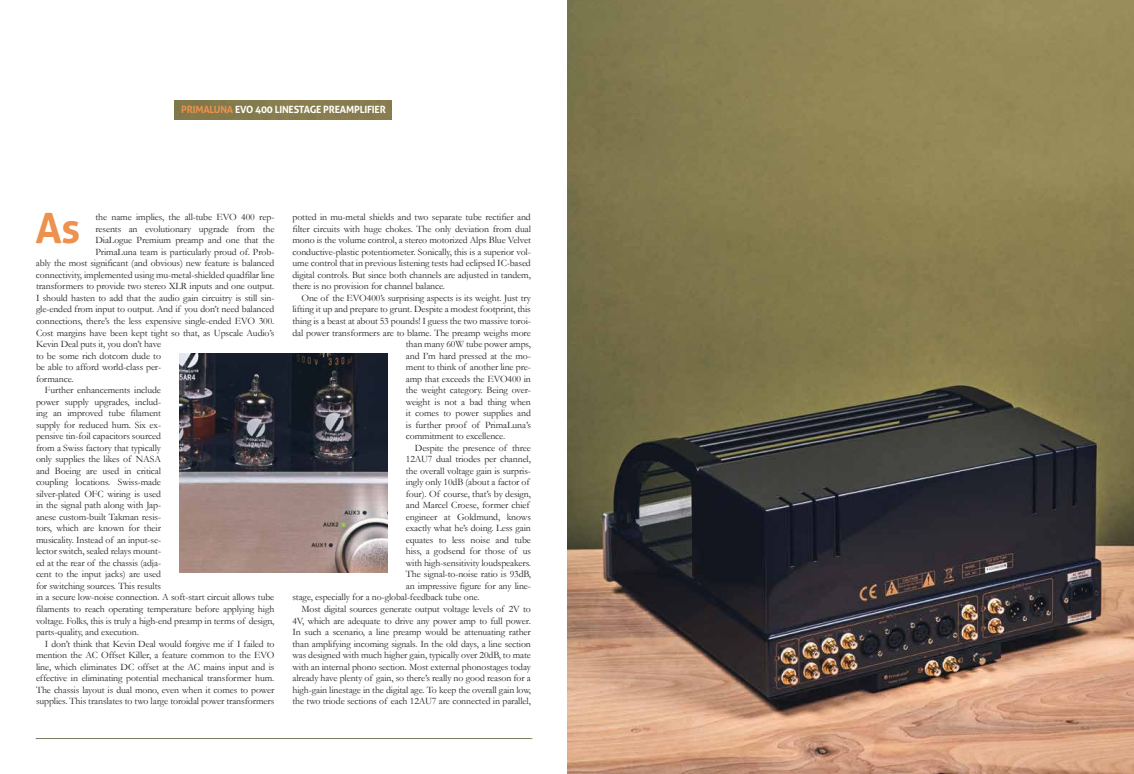
<style>
.page{position:relative;width:1134px;height:774px;background:#fff}
.page>*{position:absolute;margin:0;border:0;box-sizing:border-box;transform-origin:0 0}
.t1{font:700 41.7px "Aller";color:#ed914f}
.t2{font:700 10px "Aller";letter-spacing:-.02em;color:#fff}
.t3{font:9.8px/11.5px "Garamond";letter-spacing:-.01em;color:#231f20;text-align:justify}
.s1{color:#ed914f}
</style>
<div class="page">
<img style="left:567px;top:0;width:567px;height:774px">
<img style="left:179px;top:354px;width:209px;height:218px">
<div style="left:175px;top:100px;width:217px;height:19px;background:#857c4d"></div>
<svg style="left:36px;top:738px;width:496px;height:1px"></svg>
<p class="t2" style="left:181px;top:104px;width:206px"><span class="s1">PRIMALUNA</span> EVO 400 LINESTAGE PREAMPLIFIER</p>
<h1 class="t1" style="left:36px;top:203px;width:46px">As</h1>
<p class="t3" style="left:95px;top:211px;width:181px">the name implies, the all-tube EVO 400 rep-</p>
<p class="t3" style="left:95px;top:223px;width:181px">resents an evolutionary upgrade from the</p>
<p class="t3" style="left:95px;top:234px;width:181px">DiaLogue Premium preamp and one that the</p>
<p class="t3" style="left:96px;top:246px;width:180px">PrimaLuna team is particularly proud of. Prob-</p>
<p class="t3" style="left:36px;top:257px;width:240px">ably the most significant (and obvious) new feature is balanced</p>
<p class="t3" style="left:36px;top:269px;width:240px">connectivity, implemented using mu-metal-shielded quadfilar line</p>
<p class="t3" style="left:36px;top:281px;width:240px">transformers to provide two stereo XLR inputs and one output.</p>
<p class="t3" style="left:36px;top:292px;width:240px">I should hasten to add that the audio gain circuitry is still sin-</p>
<p class="t3" style="left:36px;top:304px;width:240px">gle-ended from input to output. And if you don’t need balanced</p>
<p class="t3" style="left:36px;top:315px;width:240px">connections, there’s the less expensive single-ended EVO 300.</p>
<p class="t3" style="left:36px;top:327px;width:240px">Cost margins have been kept tight so that, as Upscale Audio’s</p>
<p class="t3" style="left:36px;top:338px;width:127px">Kevin Deal puts it, you don’t have</p>
<p class="t3" style="left:36px;top:350px;width:127px">to be some rich dotcom dude to</p>
<p class="t3" style="left:36px;top:361px;width:127px">be able to afford world-class per-</p>
<p class="t3" style="left:36px;top:373px;width:39px">formance.</p>
<p class="t3" style="left:45px;top:384px;width:118px">Further enhancements include</p>
<p class="t3" style="left:36px;top:396px;width:127px">power supply upgrades, includ-</p>
<p class="t3" style="left:36px;top:407px;width:127px">ing an improved tube filament</p>
<p class="t3" style="left:36px;top:419px;width:127px">supply for reduced hum. Six ex-</p>
<p class="t3" style="left:36px;top:430px;width:127px">pensive tin-foil capacitors sourced</p>
<p class="t3" style="left:36px;top:442px;width:127px">from a Swiss factory that typically</p>
<p class="t3" style="left:36px;top:453px;width:127px">only supplies the likes of NASA</p>
<p class="t3" style="left:36px;top:465px;width:127px">and Boeing are used in critical</p>
<p class="t3" style="left:36px;top:476px;width:127px">coupling locations. Swiss-made</p>
<p class="t3" style="left:36px;top:488px;width:127px">silver-plated OFC wiring is used</p>
<p class="t3" style="left:36px;top:499px;width:127px">in the signal path along with Jap-</p>
<p class="t3" style="left:36px;top:511px;width:127px">anese custom-built Takman resis-</p>
<p class="t3" style="left:36px;top:522px;width:127px">tors, which are known for their</p>
<p class="t3" style="left:36px;top:534px;width:127px">musicality. Instead of an input-se-</p>
<p class="t3" style="left:36px;top:545px;width:127px">lector switch, sealed relays mount-</p>
<p class="t3" style="left:36px;top:557px;width:127px">ed at the rear of the chassis (adja-</p>
<p class="t3" style="left:36px;top:569px;width:127px">cent to the input jacks) are used</p>
<p class="t3" style="left:36px;top:580px;width:127px">for switching sources. This results</p>
<p class="t3" style="left:36px;top:592px;width:240px">in a secure low-noise connection. A soft-start circuit allows tube</p>
<p class="t3" style="left:36px;top:603px;width:240px">filaments to reach operating temperature before applying high</p>
<p class="t3" style="left:36px;top:615px;width:240px">voltage. Folks, this is truly a high-end preamp in terms of design,</p>
<p class="t3" style="left:36px;top:626px;width:104px">parts-quality, and execution.</p>
<p class="t3" style="left:45px;top:638px;width:231px">I don’t think that Kevin Deal would forgive me if I failed to</p>
<p class="t3" style="left:36px;top:649px;width:240px">mention the AC Offset Killer, a feature common to the EVO</p>
<p class="t3" style="left:36px;top:661px;width:240px">line, which eliminates DC offset at the AC mains input and is</p>
<p class="t3" style="left:36px;top:672px;width:240px">effective in eliminating potential mechanical transformer hum.</p>
<p class="t3" style="left:36px;top:684px;width:240px">The chassis layout is dual mono, even when it comes to power</p>
<p class="t3" style="left:36px;top:695px;width:240px">supplies. This translates to two large toroidal power transformers</p>
<p class="t3" style="left:292px;top:211px;width:240px">potted in mu-metal shields and two separate tube rectifier and filter circuits with huge chokes. The only deviation from dual mono is the volume control, a stereo motorized Alps Blue Velvet conductive-plastic potentiometer. Sonically, this is a superior vol&shy;ume control that in previous listening tests had eclipsed IC-based digital controls. But since both channels are adjusted in tandem, there is no provision for channel balance.</p>
<p class="t3" style="left:301px;top:292px;width:231px">One of the EVO400’s surprising aspects is its weight. Just try</p>
<p class="t3" style="left:292px;top:304px;width:240px">lifting it up and prepare to grunt. Despite a modest footprint, this</p>
<p class="t3" style="left:292px;top:315px;width:240px">thing is a beast at about 53 pounds! I guess the two massive toroi-</p>
<p class="t3" style="left:292px;top:327px;width:240px">dal power transformers are to blame. The preamp weighs more</p>
<p class="t3" style="left:406px;top:338px;width:127px">than many 60W tube power amps,</p>
<p class="t3" style="left:406px;top:350px;width:127px">and I’m hard pressed at the mo-</p>
<p class="t3" style="left:406px;top:361px;width:127px">ment to think of another line pre-</p>
<p class="t3" style="left:406px;top:373px;width:127px">amp that exceeds the EVO400 in</p>
<p class="t3" style="left:406px;top:384px;width:127px">the weight category. Being over-</p>
<p class="t3" style="left:406px;top:396px;width:127px">weight is not a bad thing when</p>
<p class="t3" style="left:406px;top:407px;width:127px">it comes to power supplies and</p>
<p class="t3" style="left:406px;top:419px;width:127px">is further proof of PrimaLuna’s</p>
<p class="t3" style="left:406px;top:430px;width:101px">commitment to excellence.</p>
<p class="t3" style="left:415px;top:442px;width:118px">Despite the presence of three</p>
<p class="t3" style="left:406px;top:453px;width:127px">12AU7 dual triodes per channel,</p>
<p class="t3" style="left:406px;top:465px;width:127px">the overall voltage gain is surpris-</p>
<p class="t3" style="left:406px;top:476px;width:125px">ingly only 10dB (about a factor of</p>
<p class="t3" style="left:406px;top:488px;width:127px">four). Of course, that’s by design,</p>
<p class="t3" style="left:406px;top:499px;width:125px">and Marcel Croese, former chief</p>
<p class="t3" style="left:406px;top:511px;width:127px">engineer at Goldmund, knows</p>
<p class="t3" style="left:406px;top:522px;width:127px">exactly what he’s doing. Less gain</p>
<p class="t3" style="left:406px;top:534px;width:127px">equates to less noise and tube</p>
<p class="t3" style="left:406px;top:545px;width:127px">hiss, a godsend for those of us</p>
<p class="t3" style="left:406px;top:557px;width:127px">with high-sensitivity loudspeakers.</p>
<p class="t3" style="left:406px;top:569px;width:127px">The signal-to-noise ratio is 93dB,</p>
<p class="t3" style="left:406px;top:580px;width:127px">an impressive figure for any line-</p>
<p class="t3" style="left:293px;top:592px;width:189px">stage, especially for a no-global-feedback tube one.</p>
<p class="t3" style="left:302px;top:603px;width:231px">Most digital sources generate output voltage levels of 2V to</p>
<p class="t3" style="left:292px;top:615px;width:240px">4V, which are adequate to drive any power amp to full power.</p>
<p class="t3" style="left:292px;top:626px;width:240px">In such a scenario, a line preamp would be attenuating rather</p>
<p class="t3" style="left:292px;top:638px;width:240px">than amplifying incoming signals. In the old days, a line section</p>
<p class="t3" style="left:292px;top:649px;width:240px">was designed with much higher gain, typically over 20dB, to mate</p>
<p class="t3" style="left:292px;top:661px;width:240px">with an internal phono section. Most external phonostages today</p>
<p class="t3" style="left:292px;top:672px;width:240px">already have plenty of gain, so there’s really no good reason for a</p>
<p class="t3" style="left:292px;top:684px;width:240px">high-gain linestage in the digital age. To keep the overall gain low,</p>
<p class="t3" style="left:292px;top:695px;width:240px">the two triode sections of each 12AU7 are connected in parallel,</p>
</div>
